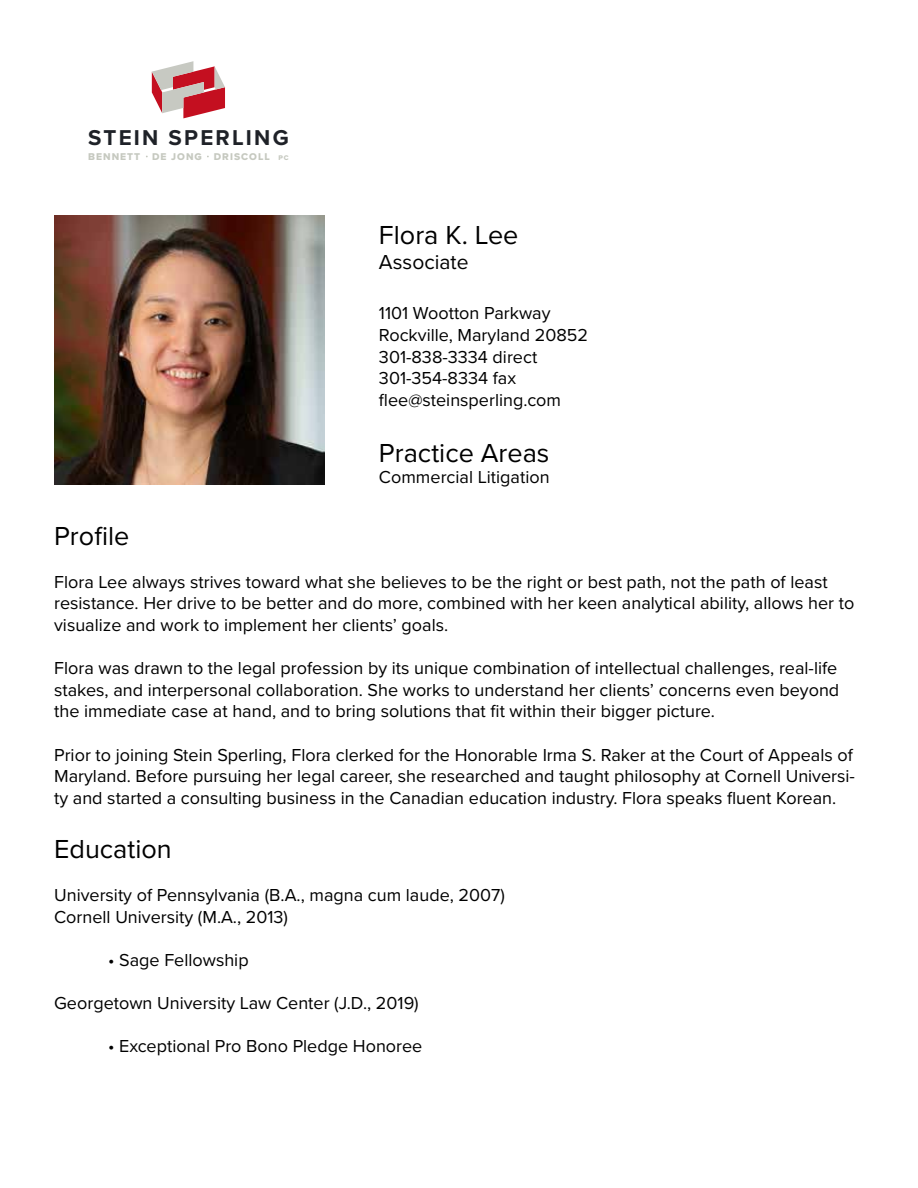
<style>
.page{position:relative;width:918px;height:1188px;background:#fff}
.page>*{position:absolute;margin:0;border:0;box-sizing:border-box;transform-origin:0 0}
.t1{font:27px "Proxima Nova";color:#000}
.t2{font:700 22.2px "Proxima Nova";letter-spacing:.1em;color:#1f2228}
.t3{font:21px "Proxima Nova";color:#000}
.t4{font:18px/21.6px "Proxima Nova";color:#000}
.t5{font:10.2px "Proxima Nova Extrabld";letter-spacing:.1em;color:#c6c9c0}
.s1{font-size:7.05px}
</style>
<div class="page">
<img style="left:55px;top:215px;width:269px;height:270px">
<svg style="left:152px;top:61px;width:73px;height:57px"></svg>
<p class="t2" style="left:88px;top:121px;width:202px">STEIN SPERLING</p>
<p class="t5" style="left:88px;top:149px;width:202px">BENNETT DE JONG DRISCOLL <span class="s1">PC</span></p>
<h1 class="t1" style="left:379px;top:215px;width:141px">Flora K. Lee</h1>
<p class="t3" style="left:379px;top:246px;width:91px">Associate</p>
<p class="t4" style="left:379px;top:302px;width:211px">1101 Wootton Parkway<br>Rockville, Maryland 20852<br>301-838-3334 direct<br>301-354-8334 fax flee@steinsperling.com</p>
<h1 class="t1" style="left:379px;top:432px;width:172px">Practice Areas</h1>
<p class="t4" style="left:379px;top:466px;width:172px">Commercial Litigation</p>
<h1 class="t1" style="left:54px;top:515px;width:77px">Profile</h1>
<p class="t4" style="left:54px;top:570px;width:802px">Flora Lee always strives toward what she believes to be the right or best path, not the path of least resistance. Her drive to be better and do more, combined with her keen analytical ability, allows her to visualize and work to implement her clients’ goals.</p>
<p class="t4" style="left:54px;top:657px;width:787px;text-align:justify">Flora was drawn to the legal profession by its unique combination of intellectual challenges, real-life stakes, and interpersonal collaboration. She works to understand her clients’ concerns even beyond the immediate case at hand, and to bring solutions that fit within their bigger picture.</p>
<p class="t4" style="left:54px;top:743px;width:802px">Prior to joining Stein Sperling, Flora clerked for the Honorable Irma S. Raker at the Court of Appeals of<br>Maryland. Before pursuing her legal career, she researched and taught philosophy at Cornell Universi&shy;ty and started a consulting business in the Canadian education industry. Flora speaks fluent Korean.</p>
<h1 class="t1" style="left:54px;top:829px;width:119px">Education</h1>
<p class="t4" style="left:54px;top:883px;width:452px">University of Pennsylvania (B.A., magna cum laude, 2007)<br>Cornell University (M.A., 2013)</p>
<p class="t4" style="left:108px;top:948px;width:142px">• Sage Fellowship</p>
<p class="t4" style="left:54px;top:991px;width:366px">Georgetown University Law Center (J.D., 2019)</p>
<p class="t4" style="left:108px;top:1035px;width:316px">• Exceptional Pro Bono Pledge Honoree</p>
</div>
